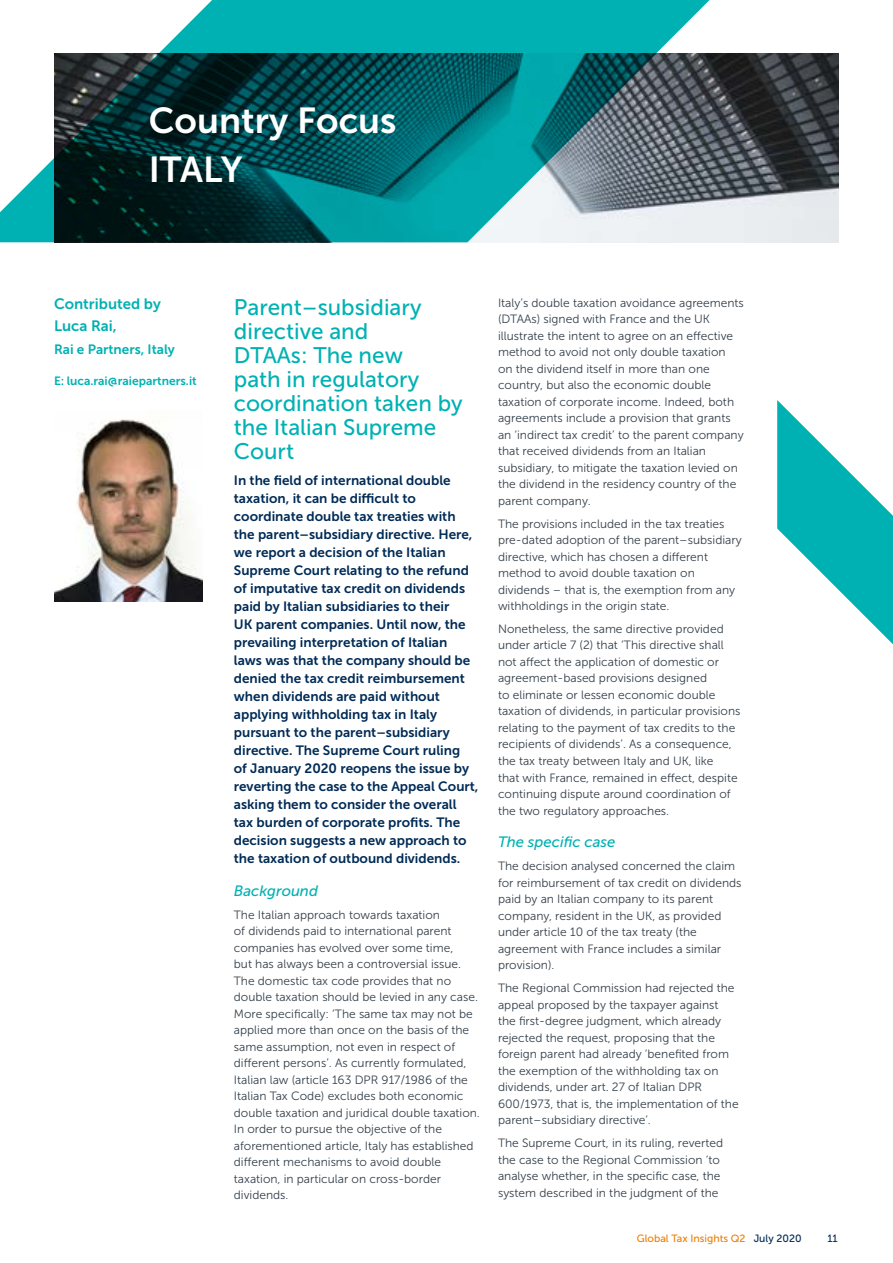
<style>
.page{position:relative;width:893px;height:1263px;background:#fff}
.page>*{position:absolute;margin:0;border:0;box-sizing:border-box;transform-origin:0 0}
.t1{font:36px/48.3px "Museo Sans 700";color:#fff}
.t2{font:22.5px/24px "Museo Sans 500";color:#00b1b3}
.t3{font:italic 15px "Museo Sans 500";color:#00b1b3}
.t4{font:15px/22.5px "Museo Sans 700";color:#00b1b3}
.t5{font:13.5px/18px "Museo Sans 700";color:#002b56}
.t6{font:13.5px "Museo Sans 700";color:#00b1b3}
.t7{font:12px/16.5px "Museo Sans 300";color:#343f4a}
.t8{font:12px "Museo Sans 700";color:#00b1b3}
.t9{font:10.5px "Museo Sans 500";color:#ef7d00}
.t10{font:10.5px "Museo Sans 500";color:#002b56}
.s1{color:#002b56}
</style>
<div class="page">
<svg style="left:777px;top:400px;width:116px;height:245px"></svg>
<svg style="left:0;top:0;width:839px;height:242px;background:#418286"></svg>
<img style="left:54px;top:419px;width:149px;height:183px">
<h1 class="t1" style="left:149px;top:97px;width:249px">Country Focus<br>ITALY</h1>
<p class="t4" style="left:54px;top:292px;width:108px">Contributed by<br>Luca Rai,</p>
<p class="t6" style="left:54px;top:342px;width:122px">Rai e Partners, Italy</p>
<p class="t8" style="left:54px;top:374px;width:144px">E: luca.rai@raiepartners.it</p>
<h2 class="t2" style="left:234px;top:295px;width:230px">Parent–subsidiary directive and<br>DTAAs: The new<br>path in regulatory coordination taken by the Italian Supreme<br>Court</h2>
<p class="t5" style="left:234px;top:471px;width:246px">In the field of international double taxation, it can be difficult to coordinate double tax treaties with the parent–subsidiary directive. Here, we report a decision of the Italian Supreme Court relating to the refund of imputative tax credit on dividends paid by Italian subsidiaries to their<br>UK parent companies. Until now, the prevailing interpretation of Italian laws was that the company should be denied the tax credit reimbursement when dividends are paid without applying withholding tax in Italy pursuant to the parent–subsidiary directive. The Supreme Court ruling<br>of January 2020 reopens the issue by reverting the case to the Appeal Court, asking them to consider the overall tax burden of corporate profits. The decision suggests a new approach to the taxation of outbound dividends.</p>
<p class="t3" style="left:234px;top:883px;width:86px">Background</p>
<p class="t7" style="left:234px;top:906px;width:248px">The Italian approach towards taxation<br>of dividends paid to international parent companies has evolved over some time,<br>but has always been a controversial issue.<br>The domestic tax code provides that no double taxation should be levied in any case.<br>More specifically: ‘The same tax may not be applied more than once on the basis of the same assumption, not even in respect of different persons’. As currently formulated, Italian law (article 163 DPR 917/1986 of the Italian Tax Code) excludes both economic double taxation and juridical double taxation.<br>In order to pursue the objective of the aforementioned article, Italy has established different mechanisms to avoid double taxation, in particular on cross-border dividends.</p>
<p class="t7" style="left:498px;top:294px;width:247px">Italy’s double taxation avoidance agreements (DTAAs) signed with France and the UK illustrate the intent to agree on an effective method to avoid not only double taxation<br>on the dividend itself in more than one country, but also the economic double taxation of corporate income. Indeed, both agreements include a provision that grants an ‘indirect tax credit’ to the parent company that received dividends from an Italian subsidiary, to mitigate the taxation levied on the dividend in the residency country of the parent company.</p>
<p class="t7" style="left:498px;top:515px;width:245px">The provisions included in the tax treaties pre-dated adoption of the parent–subsidiary directive, which has chosen a different method to avoid double taxation on dividends – that is, the exemption from any withholdings in the origin state.</p>
<p class="t7" style="left:498px;top:621px;width:244px">Nonetheless, the same directive provided under article 7 (2) that ‘This directive shall not affect the application of domestic or agreement-based provisions designed<br>to eliminate or lessen economic double taxation of dividends, in particular provisions relating to the payment of tax credits to the recipients of dividends’. As a consequence, the tax treaty between Italy and UK, like<br>that with France, remained in effect, despite continuing dispute around coordination of the two regulatory approaches.</p>
<p class="t3" style="left:498px;top:834px;width:119px">The specific case</p>
<p class="t7" style="left:498px;top:858px;width:245px">The decision analysed concerned the claim for reimbursement of tax credit on dividends paid by an Italian company to its parent company, resident in the UK, as provided under article 10 of the tax treaty (the agreement with France includes a similar provision).</p>
<p class="t7" style="left:498px;top:980px;width:242px">The Regional Commission had rejected the appeal proposed by the taxpayer against the first-degree judgment, which already rejected the request, proposing that the foreign parent had already ‘benefited from the exemption of the withholding tax on dividends, under art. 27 of Italian DPR 600/1973, that is, the implementation of the parent–subsidiary directive’.</p>
<p class="t7" style="left:498px;top:1135px;width:227px">The Supreme Court, in its ruling, reverted the case to the Regional Commission ‘to analyse whether, in the specific case, the system described in the judgment of the</p>
<p class="t9" style="left:637px;top:1232px;width:166px">Global Tax Insights Q2 <span class="s1">July 2020</span></p>
<p class="t10" style="left:827px;top:1232px;width:12px">11</p>
</div>
